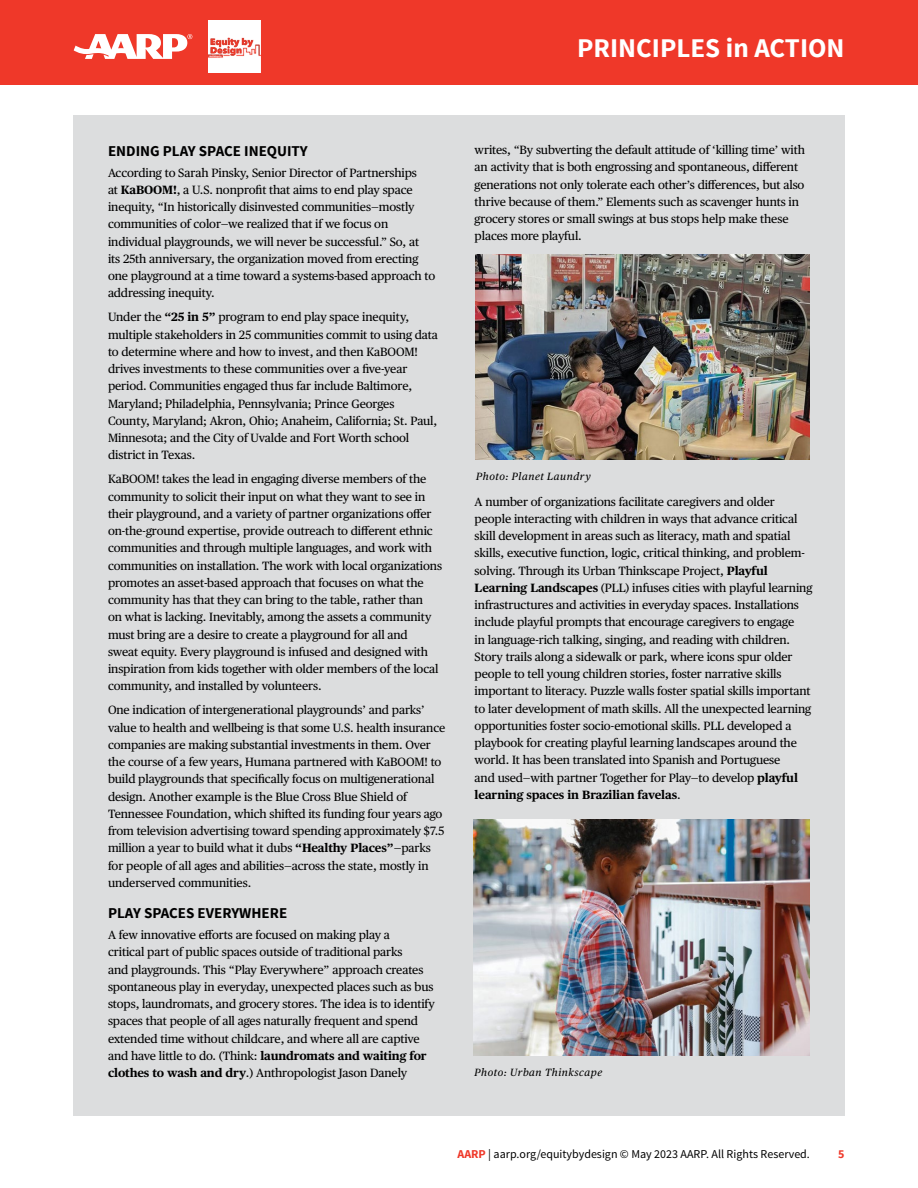
<style>
.page{position:relative;width:918px;height:1188px;background:#fff}
.page>*{position:absolute;margin:0;border:0;box-sizing:border-box;transform-origin:0 0}
.t1{font:700 27px "Source Sans Pro";color:#fff}
.t2{font:700 15px "Source Sans Pro";color:#000}
.t3{font:12px/17.2px "Publico Text";letter-spacing:-.01em;color:#000}
.t4{font:12px "Source Sans Pro";color:#000}
.t5{font:700 12px "Source Sans Pro";color:#ef3829}
.t6{font:italic 10.5px "Publico Text";letter-spacing:.05em;color:#000}
.s1{font-weight:700}
.s2{font-weight:700;color:#ef3829}
</style>
<div class="page">
<div style="left:0;top:0;width:918px;height:85px;background:#ef3829"></div>
<svg style="left:74px;top:34px;width:118px;height:25px"></svg>
<img style="left:209px;top:21px;width:52px;height:51px">
<div style="left:73px;top:115px;width:772px;height:1001px;background:#dcddde"></div>
<img style="left:475px;top:255px;width:335px;height:204px">
<img style="left:473px;top:820px;width:337px;height:236px">
<h1 class="t1" style="left:577px;top:30px;width:269px">PRINCIPLES in ACTION</h1>
<p class="t2" style="left:108px;top:141px;width:201px">ENDING PLAY SPACE INEQUITY</p>
<p class="t3" style="left:108px;top:163px;width:329px">According to Sarah Pinsky, Senior Director of Partnerships<br>at <span class="s1">KaBOOM!</span>, a U.S. nonprofit that aims to end play space inequity, “In historically disinvested communities—mostly communities of color—we realized that if we focus on individual playgrounds, we will never be successful.” So, at<br>its 25th anniversary, the organization moved from erecting one playground at a time toward a systems-based approach to addressing inequity.</p>
<p class="t3" style="left:108px;top:308px;width:332px">Under the <span class="s1">“25 in 5”</span> program to end play space inequity, multiple stakeholders in 25 communities commit to using data to determine where and how to invest, and then KaBOOM! drives investments to these communities over a five-year period. Communities engaged thus far include Baltimore, Maryland; Philadelphia, Pennsylvania; Prince Georges County, Maryland; Akron, Ohio; Anaheim, California; St. Paul, Minnesota; and the City of Uvalde and Fort Worth school district in Texas.</p>
<p class="t3" style="left:108px;top:470px;width:336px">KaBOOM! takes the lead in engaging diverse members of the community to solicit their input on what they want to see in their playground, and a variety of partner organizations offer on-the-ground expertise, provide outreach to different ethnic communities and through multiple languages, and work with communities on installation. The work with local organizations promotes an asset-based approach that focuses on what the community has that they can bring to the table, rather than<br>on what is lacking. Inevitably, among the assets a community must bring are a desire to create a playground for all and<br>sweat equity. Every playground is infused and designed with inspiration from kids together with older members of the local community, and installed by volunteers.</p>
<p class="t3" style="left:108px;top:701px;width:339px">One indication of intergenerational playgrounds’ and parks’ value to health and wellbeing is that some U.S. health insurance companies are making substantial investments in them. Over the course of a few years, Humana partnered with KaBOOM! to build playgrounds that specifically focus on multigenerational design. Another example is the Blue Cross Blue Shield of Tennessee Foundation, which shifted its funding four years ago from television advertising toward spending approximately $7.5 million a year to build what it dubs <span class="s1">“Healthy Places”</span>—parks for people of all ages and abilities—across the state, mostly in underserved communities.</p>
<p class="t2" style="left:108px;top:904px;width:181px">PLAY SPACES EVERYWHERE</p>
<p class="t3" style="left:108px;top:926px;width:328px">A few innovative efforts are focused on making play a<br>critical part of public spaces outside of traditional parks<br>and playgrounds. This “Play Everywhere” approach creates spontaneous play in everyday, unexpected places such as bus stops, laundromats, and grocery stores. The idea is to identify spaces that people of all ages naturally frequent and spend extended time without childcare, and where all are captive and have little to do. (Think: <span class="s1">laundromats and waiting for clothes to wash and dry</span>.) Anthropologist Jason Danely</p>
<p class="t3" style="left:475px;top:141px;width:332px">writes, “By subverting the default attitude of ‘killing time’ with an activity that is both engrossing and spontaneous, different generations not only tolerate each other’s differences, but also thrive because of them.” Elements such as scavenger hunts in grocery stores or small swings at bus stops help make these places more playful.</p>
<p class="t6" style="left:476px;top:468px;width:116px">Photo: Planet Laundry</p>
<p class="t3" style="left:475px;top:492px;width:339px">A number of organizations facilitate caregivers and older people interacting with children in ways that advance critical skill development in areas such as literacy, math and spatial skills, executive function, logic, critical thinking, and problem&shy;solving. Through its Urban Thinkscape Project, <span class="s1">Playful Learning Landscapes</span> (PLL) infuses cities with playful learning infrastructures and activities in everyday spaces. Installations include playful prompts that encourage caregivers to engage<br>in language-rich talking, singing, and reading with children.<br>Story trails along a sidewalk or park, where icons spur older people to tell young children stories, foster narrative skills important to literacy. Puzzle walls foster spatial skills important to later development of math skills. All the unexpected learning opportunities foster socio-emotional skills. PLL developed a playbook for creating playful learning landscapes around the world. It has been translated into Spanish and Portuguese<br>and used—with partner Together for Play—to develop <span class="s1">playful learning spaces in Brazilian favelas</span>.</p>
<p class="t6" style="left:475px;top:1065px;width:129px">Photo: Urban Thinkscape</p>
<p class="t4" style="left:457px;top:1147px;width:354px"><span class="s2">AARP</span> | aarp.org/equitybydesign © May 2023 AARP. All Rights Reserved.</p>
<p class="t5" style="left:838px;top:1146px;width:8px">5</p>
</div>
